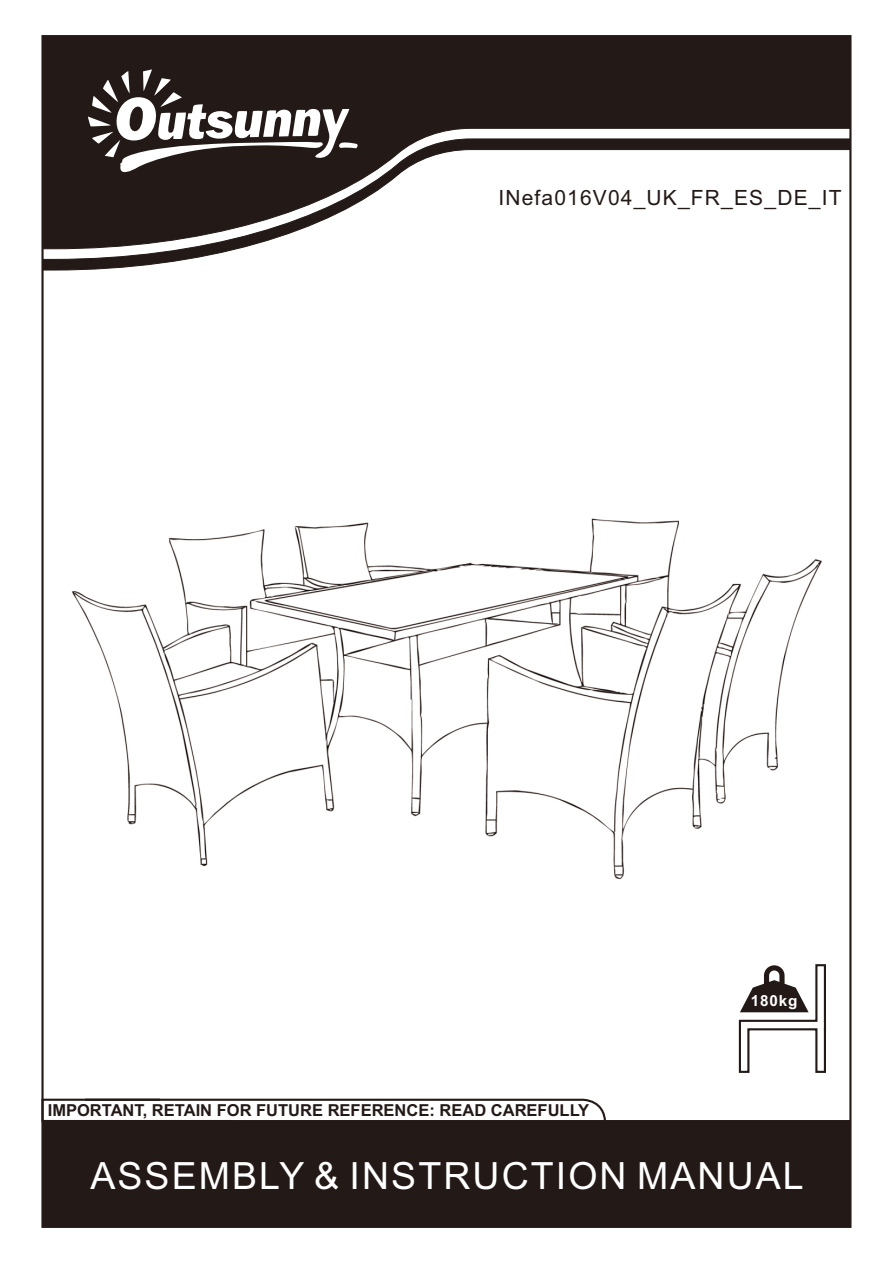
<style>
.page{position:relative;width:893px;height:1263px;background:#fff}
.page>*{position:absolute;margin:0;border:0;box-sizing:border-box;transform-origin:0 0}
.t1{font:37.5px "Arial";letter-spacing:.055em;color:#fff}
.t2{font:21px "Arial";letter-spacing:.055em;color:#231916}
.t3{font:700 16.5px "Arial";color:#231916}
.t4{font:700 15.3px "Arial";letter-spacing:.055em;color:#fff}
</style>
<div class="page">
<div style="left:42px;top:1120px;width:809px;height:108px;background:#231916"></div>
<svg style="left:41px;top:1097px;width:566px;height:26px"></svg>
<img style="left:71px;top:518px;width:751px;height:362px">
<svg style="left:42px;top:35px;width:809px;height:103px;background:#2f2623"></svg>
<svg style="left:42px;top:138px;width:809px;height:133px"></svg>
<svg style="left:88px;top:69px;width:272px;height:108px"></svg>
<svg style="left:738px;top:964px;width:88px;height:109px"></svg>
<p class="t2" style="left:498px;top:190px;width:345px">INefa016V04_UK_FR_ES_DE_IT</p>
<p class="t3" style="left:48px;top:1104px;width:543px">IMPORTANT, RETAIN FOR FUTURE REFERENCE: READ CAREFULLY</p>
<p class="t4" style="left:751px;top:994px;width:48px">180kg</p>
<h1 class="t1" style="left:90px;top:1162px;width:715px">ASSEMBLY &amp; INSTRUCTION MANUAL</h1>
</div>
